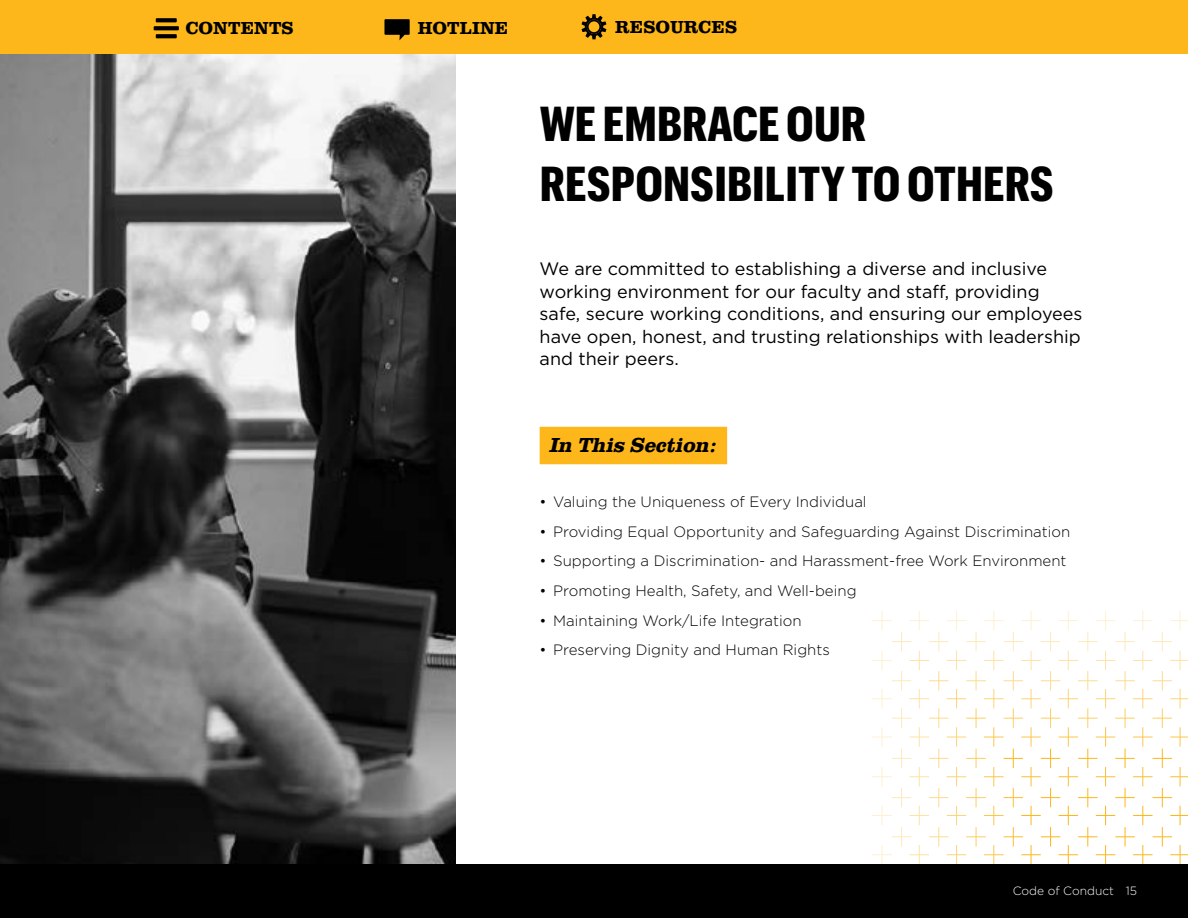
<style>
.page{position:relative;width:1188px;height:918px;background:#fff}
.page>*{position:absolute;margin:0;border:0;box-sizing:border-box;transform-origin:0 0}
.t1{font:700 48px/60px "Graphik Cond";color:#000}
.t2{font:italic 700 21px "Clarendon URW";color:#000}
.t3{font:18px/22.5px "Gotham";color:#000}
.t4{font:700 18px "Clarendon URW";color:#000}
.t5{font:300 15px "Gotham";color:#000}
.t6{font:300 12px "Gotham";color:#fff}
</style>
<div class="page">
<div style="left:0;top:0;width:1188px;height:54px;background:#fdb71a"></div>
<svg style="left:872px;top:611px;width:316px;height:253px"></svg>
<div style="left:0;top:864px;width:1188px;height:54px;background:#000"></div>
<svg style="left:156px;top:18px;width:21px;height:4px"></svg>
<svg style="left:154px;top:26px;width:25px;height:4px"></svg>
<svg style="left:156px;top:34px;width:21px;height:4px"></svg>
<svg style="left:582px;top:14px;width:24px;height:25px"></svg>
<div style="left:384px;top:19px;width:26px;height:16px;background:#000"></div>
<svg style="left:399px;top:34px;width:6px;height:6px"></svg>
<div style="left:540px;top:427px;width:187px;height:37px;background:#fdb71a"></div>
<img style="left:0;top:54px;width:456px;height:810px">
<p class="t4" style="left:185px;top:15px;width:110px">CONTENTS</p>
<p class="t4" style="left:418px;top:15px;width:92px">HOTLINE</p>
<p class="t4" style="left:615px;top:14px;width:123px">RESOURCES</p>
<h1 class="t1" style="left:540px;top:90px;width:515px">WE EMBRACE OUR<br>RESPONSIBILITY TO OTHERS</h1>
<p class="t3" style="left:540px;top:257px;width:544px">We are committed to establishing a diverse and inclusive working environment for our faculty and staff, providing safe, secure working conditions, and ensuring our employees have open, honest, and trusting relationships with leadership and their peers.</p>
<h2 class="t2" style="left:550px;top:432px;width:168px">In This Section:</h2>
<p class="t5" style="left:540px;top:492px;width:329px">• Valuing the Uniqueness of Every Individual</p>
<p class="t5" style="left:540px;top:522px;width:532px">• Providing Equal Opportunity and Safeguarding Against Discrimination</p>
<p class="t5" style="left:540px;top:552px;width:528px">• Supporting a Discrimination- and Harassment-free Work Environment</p>
<p class="t5" style="left:540px;top:581px;width:318px">• Promoting Health, Safety, and Well-being</p>
<p class="t5" style="left:540px;top:611px;width:263px">• Maintaining Work/Life Integration</p>
<p class="t5" style="left:540px;top:641px;width:292px">• Preserving Dignity and Human Rights</p>
<p class="t6" style="left:1013px;top:883px;width:126px">Code of Conduct 15</p>
</div>
